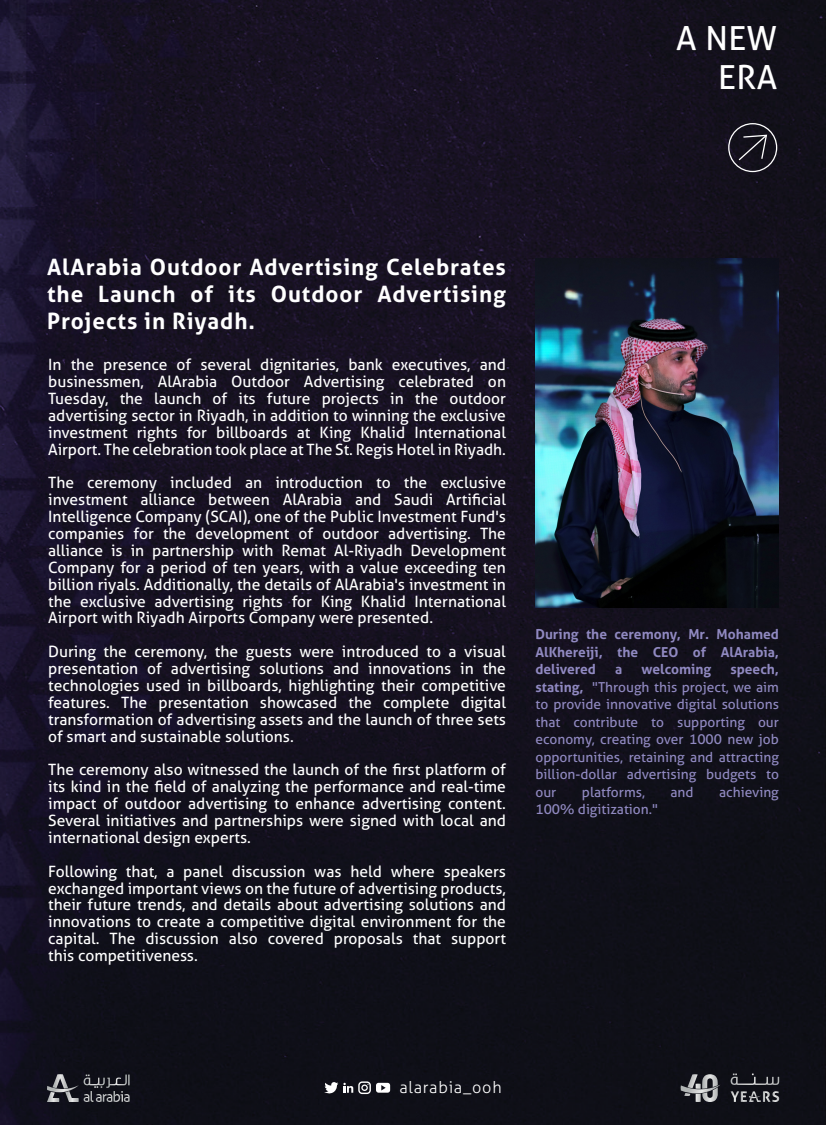
<style>
.page{position:relative;width:826px;height:1125px;background:#fff}
.page>*{position:absolute;margin:0;border:0;box-sizing:border-box;transform-origin:0 0}
.t1{font:33.25px/39.9px "Aller";letter-spacing:.01em;color:#fff;text-align:right}
.t2{font:700 22.5px/27px "Aller";letter-spacing:.04em;color:#fff;text-align:justify}
.t3{font:300 16.31px "Aller";letter-spacing:.045em;color:#fff}
.t4{font:15.62px/16.9px "Aller";color:#fff;text-align:justify}
.t5{font:13.75px/17.5px "Aller";color:#9089c1;text-align:justify}
.t6{font:700 13.75px/17.5px "Aller";color:#9089c1;text-align:justify}
.s1{font-weight:700}
</style>
<div class="page">
<img style="left:0;top:0;width:826px;height:1125px">
<svg style="left:680px;top:1074px;width:40px;height:28px"></svg>
<svg style="left:730px;top:1091px;width:49px;height:11px"></svg>
<svg style="left:730px;top:1073px;width:49px;height:12px"></svg>
<svg style="left:47px;top:1074px;width:83px;height:28px;background:#424349"></svg>
<svg style="left:324px;top:1081px;width:66px;height:14px"></svg>
<img style="left:535px;top:259px;width:244px;height:348px">
<svg style="left:728px;top:123px;width:49px;height:49px;background:#2f2d36"></svg>
<h1 class="t1" style="left:676px;top:18px;width:102px">A NEW<br>ERA</h1>
<h2 class="t2" style="left:47px;top:253px;width:460px">AlArabia Outdoor Advertising Celebrates the Launch of its Outdoor Advertising Projects in Riyadh.</h2>
<p class="t4" style="left:48px;top:356px;width:459px">In the presence of several dignitaries, bank executives, and businessmen, AlArabia Outdoor Advertising celebrated on Tuesday, the launch of its future projects in the outdoor advertising sector in Riyadh, in addition to winning the exclusive investment rights for billboards at King Khalid International Airport. The celebration took place at The St. Regis Hotel in Riyadh.</p>
<p class="t4" style="left:48px;top:474px;width:459px">The ceremony included an introduction to the exclusive investment alliance between AlArabia and Saudi Artificial Intelligence Company (SCAI), one of the Public Investment Fund's companies for the development of outdoor advertising. The alliance is in partnership with Remat Al-Riyadh Development Company for a period of ten years, with a value exceeding ten billion riyals. Additionally, the details of AlArabia's investment in the exclusive advertising rights for King Khalid International Airport with Riyadh Airports Company were presented.</p>
<p class="t4" style="left:48px;top:643px;width:459px">During the ceremony, the guests were introduced to a visual presentation of advertising solutions and innovations in the technologies used in billboards, highlighting their competitive features. The presentation showcased the complete digital transformation of advertising assets and the launch of three sets of smart and sustainable solutions.</p>
<p class="t4" style="left:48px;top:761px;width:459px">The ceremony also witnessed the launch of the first platform of its kind in the field of analyzing the performance and real-time impact of outdoor advertising to enhance advertising content.<br>Several initiatives and partnerships were signed with local and international design experts.</p>
<p class="t4" style="left:48px;top:862px;width:459px">Following that, a panel discussion was held where speakers exchanged important views on the future of advertising products, their future trends, and details about advertising solutions and innovations to create a competitive digital environment for the capital. The discussion also covered proposals that support this competitiveness.</p>
<p class="t6" style="left:535px;top:625px;width:245px">During the ceremony, Mr. Mohamed AlKhereiji, the CEO of AlArabia, delivered</p>
<p class="t6" style="left:615px;top:660px;width:9px">a</p>
<p class="t6" style="left:641px;top:660px;width:71px">welcoming</p>
<p class="t5" style="left:535px;top:660px;width:245px;text-indent:195px"><span class="s1">speech, stating,</span> "Through this project, we aim to provide innovative digital solutions that contribute to supporting our economy, creating over 1000 new job opportunities, retaining and attracting billion-dollar advertising budgets to our</p>
<p class="t5" style="left:582px;top:783px;width:64px">platforms,</p>
<p class="t5" style="left:670px;top:783px;width:25px">and</p>
<p class="t5" style="left:719px;top:783px;width:61px">achieving</p>
<p class="t5" style="left:535px;top:800px;width:124px">100% digitization."</p>
<p class="t3" style="left:399px;top:1077px;width:104px">alarabia_ooh</p>
</div>
